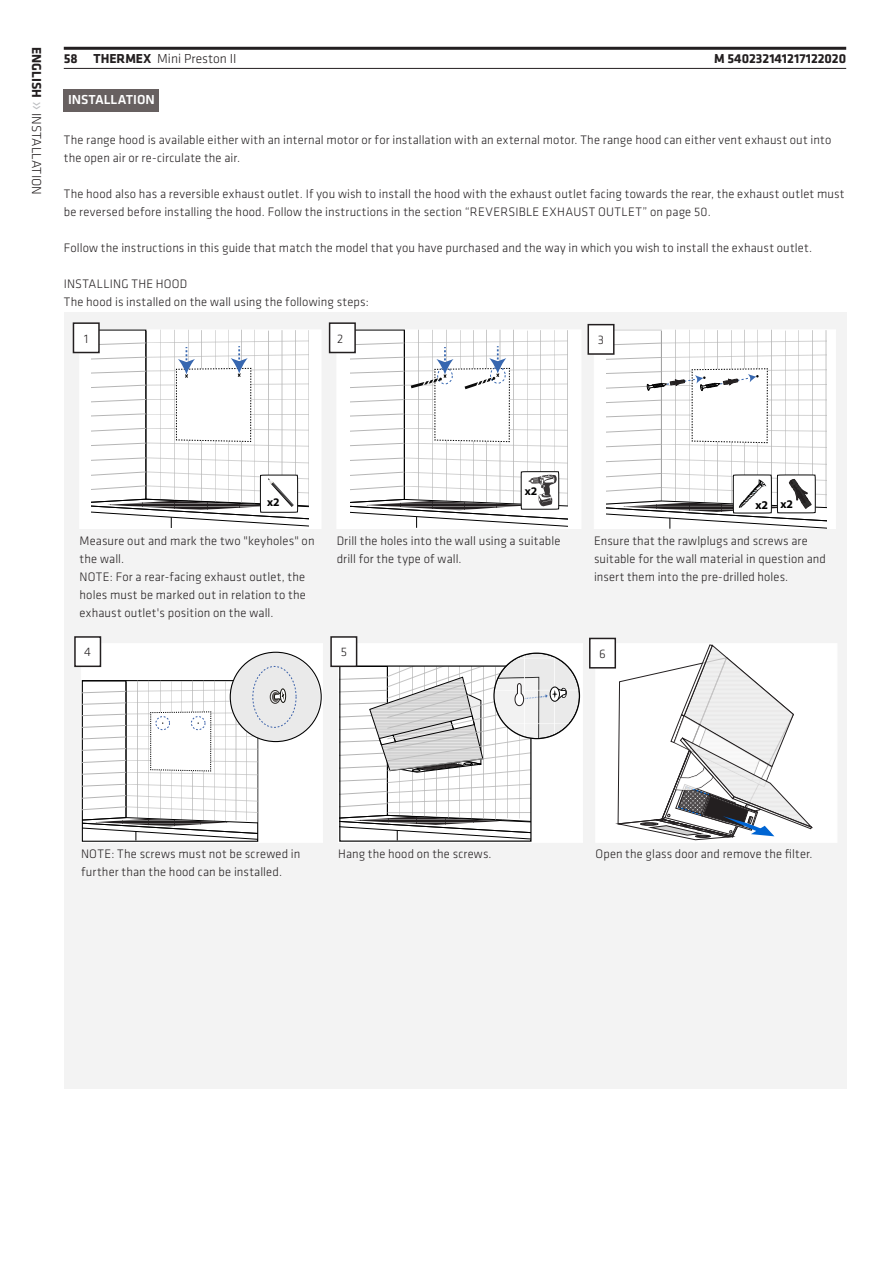
<style>
.page{position:relative;width:893px;height:1263px;background:#fff}
.page>*{position:absolute;margin:0;border:0;box-sizing:border-box;transform-origin:0 0}
.t1{font:300 13.5px "Klavika";color:#231f20}
.t2{font:700 13.5px "Klavika";color:#231f20}
.Overskrift1{font:500 13.5px "Klavika";color:#fff}
.Almindelig_tekst{font:300 12.75px/18px "Klavika";letter-spacing:.01em;color:#231f20}
.Brødteksten_2014{font:300 12.75px "Klavika";color:#231f20}
.t3{font:700 12px "Myriad Pro";color:#000}
.t4{font:700 11.7px "Myriad Pro";color:#020202}
.t5{font:700 11.7px "Myriad Pro";color:#000100}
.s1{font-weight:700}
.s2{font-size:19.65px;color:#bcbdc0}
.s3{font-size:11.85px;color:#000100}
</style>
<div class="page">
<hr style="left:64px;top:47px;width:782px;height:3px;background:#231f20">
<hr style="left:64px;top:68px;width:782px;height:1px;background:#231f20">
<div style="left:64px;top:89px;width:95px;height:22px;background:#676060"></div>
<div style="left:64px;top:313px;width:782px;height:776px;background:#f3f3f3"></div>
<div style="left:337px;top:330px;width:244px;height:199px;background:#fff"></div>
<div style="left:594px;top:330px;width:242px;height:199px;background:#fff"></div>
<div style="left:80px;top:330px;width:241px;height:199px;background:#fff"></div>
<div style="left:338px;top:643px;width:245px;height:199px;background:#fff"></div>
<div style="left:596px;top:643px;width:241px;height:199px;background:#fff"></div>
<div style="left:590px;top:638px;width:25px;height:30px;background:#fff"></div>
<div style="left:589px;top:638px;width:27px;height:30px;border:2px solid #231f20"></div>
<div style="left:81px;top:643px;width:242px;height:199px;background:#fff;border:1px solid #fff"></div>
<hr style="left:309px;top:330px;width:1px;height:175px;background:#b5b5b5">
<svg style="left:92px;top:330px;width:217px;height:198px"></svg>
<svg style="left:350px;top:330px;width:218px;height:199px"></svg>
<div style="left:330px;top:323px;width:25px;height:29px;background:#fff"></div>
<div style="left:329px;top:322px;width:27px;height:31px;border:2px solid #231f20"></div>
<hr style="left:826px;top:330px;width:1px;height:177px;background:#b5b5b5">
<svg style="left:607px;top:330px;width:219px;height:199px"></svg>
<div style="left:588px;top:325px;width:26px;height:29px;background:#fff"></div>
<div style="left:587px;top:324px;width:27px;height:31px;border:2px solid #231f20"></div>
<svg style="left:82px;top:653px;width:238px;height:188px"></svg>
<svg style="left:340px;top:653px;width:240px;height:188px"></svg>
<svg style="left:617px;top:645px;width:195px;height:195px"></svg>
<div style="left:73px;top:323px;width:26px;height:29px;background:#fff"></div>
<div style="left:73px;top:322px;width:27px;height:31px;border:2px solid #231f20"></div>
<div style="left:331px;top:637px;width:26px;height:29px;background:#fff"></div>
<div style="left:330px;top:636px;width:27px;height:31px;border:2px solid #231f20"></div>
<div style="left:75px;top:637px;width:25px;height:29px;background:#fff"></div>
<div style="left:74px;top:636px;width:27px;height:31px;border:2px solid #231f20"></div>
<p class="t1" style="left:44px;top:47px;width:147px;rotate:90deg"><span class="s1">English</span> <span class="s2">»</span> installation</p>
<p class="t1" style="left:64px;top:51px;width:174px"><span class="s1">58 THERMEX</span> Mini Preston II</p>
<p class="t2" style="left:714px;top:51px;width:134px">M 540232141217122020</p>
<p class="Overskrift1" style="left:68px;top:92px;width:88px">INSTALLATION</p>
<p class="Almindelig_tekst" style="left:64px;top:131px;width:769px">The range hood is available either with an internal motor or for installation with an external motor. The range hood can either vent exhaust out into the open air or re-circulate the air.</p>
<p class="Almindelig_tekst" style="left:64px;top:185px;width:782px">The hood also has a reversible exhaust outlet. If you wish to install the hood with the exhaust outlet facing towards the rear, the exhaust outlet must be reversed before installing the hood. Follow the instructions in the section “REVERSIBLE EXHAUST OUTLET” on page 50.</p>
<p class="Almindelig_tekst" style="left:64px;top:239px;width:750px">Follow the instructions in this guide that match the model that you have purchased and the way in which you wish to install the exhaust outlet.</p>
<p class="Almindelig_tekst" style="left:64px;top:275px;width:125px">INSTALLING THE HOOD</p>
<p class="Almindelig_tekst" style="left:64px;top:293px;width:306px">The hood is installed on the wall using the following steps:</p>
<p class="Brødteksten_2014" style="left:337px;top:331px;width:8px">2</p>
<p class="Brødteksten_2014" style="left:84px;top:331px;width:6px">1</p>
<p class="Brødteksten_2014" style="left:598px;top:333px;width:8px">3</p>
<p class="t4" style="left:267px;top:494px;width:14px">x2</p>
<p class="Almindelig_tekst" style="left:80px;top:532px;width:236px">Measure out and mark the two "keyholes" on the wall.</p>
<p class="Almindelig_tekst" style="left:80px;top:568px;width:228px;text-align:justify">NOTE: For a rear-facing exhaust outlet, the holes must be marked out in relation to the exhaust outlet's position on the wall.</p>
<p class="t5" style="left:525px;top:483px;width:14px">x2</p>
<p class="t3" style="left:755px;top:497px;width:39px">x2 <span class="s3">x2</span></p>
<p class="Almindelig_tekst" style="left:337px;top:532px;width:225px">Drill the holes into the wall using a suitable drill for the type of wall.</p>
<p class="Almindelig_tekst" style="left:594px;top:532px;width:233px">Ensure that the rawlplugs and screws are suitable for the wall material in question and insert them into the pre-drilled holes.</p>
<p class="Brødteksten_2014" style="left:84px;top:645px;width:8px">4</p>
<p class="Brødteksten_2014" style="left:341px;top:645px;width:8px">5</p>
<p class="Brødteksten_2014" style="left:599px;top:647px;width:8px">6</p>
<p class="Almindelig_tekst" style="left:81px;top:845px;width:221px">NOTE: The screws must not be screwed in further than the hood can be installed.</p>
<p class="Almindelig_tekst" style="left:338px;top:845px;width:155px">Hang the hood on the screws.</p>
<p class="Almindelig_tekst" style="left:596px;top:845px;width:219px">Open the glass door and remove the filter.</p>
</div>
